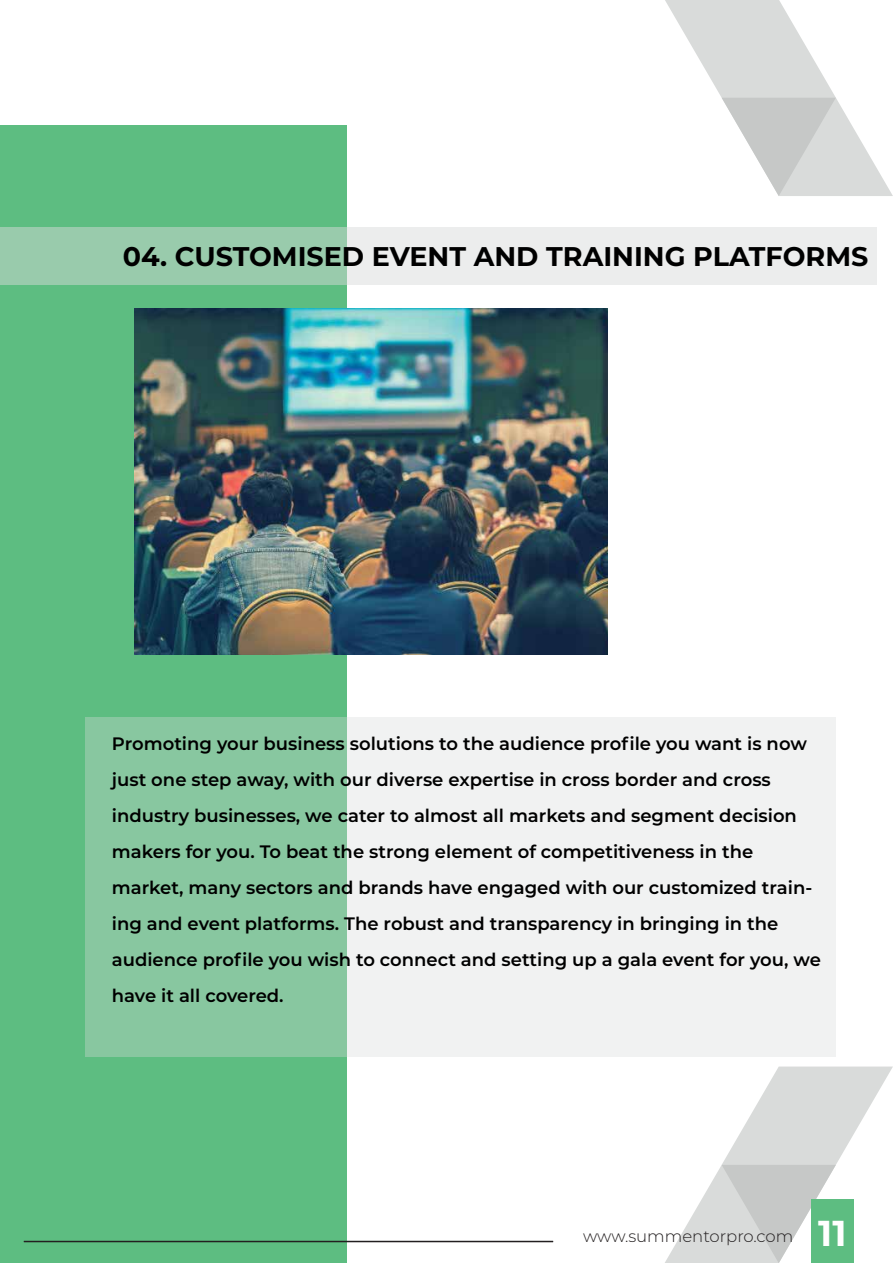
<style>
.page{position:relative;width:893px;height:1263px;background:#fff}
.page>*{position:absolute;margin:0;border:0;box-sizing:border-box;transform-origin:0 0}
.t1{font:700 27px "Montserrat";color:#000}
.t2{font:600 18px/36px "Montserrat";color:#000}
.t3{font:300 16.5px "Montserrat";color:#231f20}
.s1{font-weight:700;font-size:36px;color:#fff}
</style>
<div class="page">
<div style="left:0;top:126px;width:346px;height:1137px;background:#5dbd81"></div>
<img style="left:135px;top:309px;width:473px;height:346px">
<svg style="left:0;top:227px;width:877px;height:57px;background:#cbdfd3"></svg>
<svg style="left:665px;top:0;width:228px;height:196px"></svg>
<svg style="left:665px;top:1066px;width:228px;height:197px"></svg>
<svg style="left:85px;top:717px;width:751px;height:339px;fill:#f1f2f2"></svg>
<div style="left:811px;top:1200px;width:43px;height:63px;background:#5dbd81"></div>
<hr style="left:24px;top:1241px;width:529px;height:1px;background:#231f20">
<h1 class="t1" style="left:123px;top:237px;width:747px">04. CUSTOMISED EVENT AND TRAINING PLATFORMS</h1>
<p class="t2" style="left:112px;top:724px;width:711px">Promoting your business solutions to the audience profile you want is now just one step away, with our diverse expertise in cross border and cross industry businesses, we cater to almost all markets and segment decision makers for you. To beat the strong element of competitiveness in the market, many sectors and brands have engaged with our customized train&shy;ing and event platforms. The robust and transparency in bringing in the audience profile you wish to connect and setting up a gala event for you, we have it all covered.</p>
<p class="t3" style="left:583px;top:1225px;width:265px">www.summentorpro.com <span class="s1">11</span></p>
</div>
